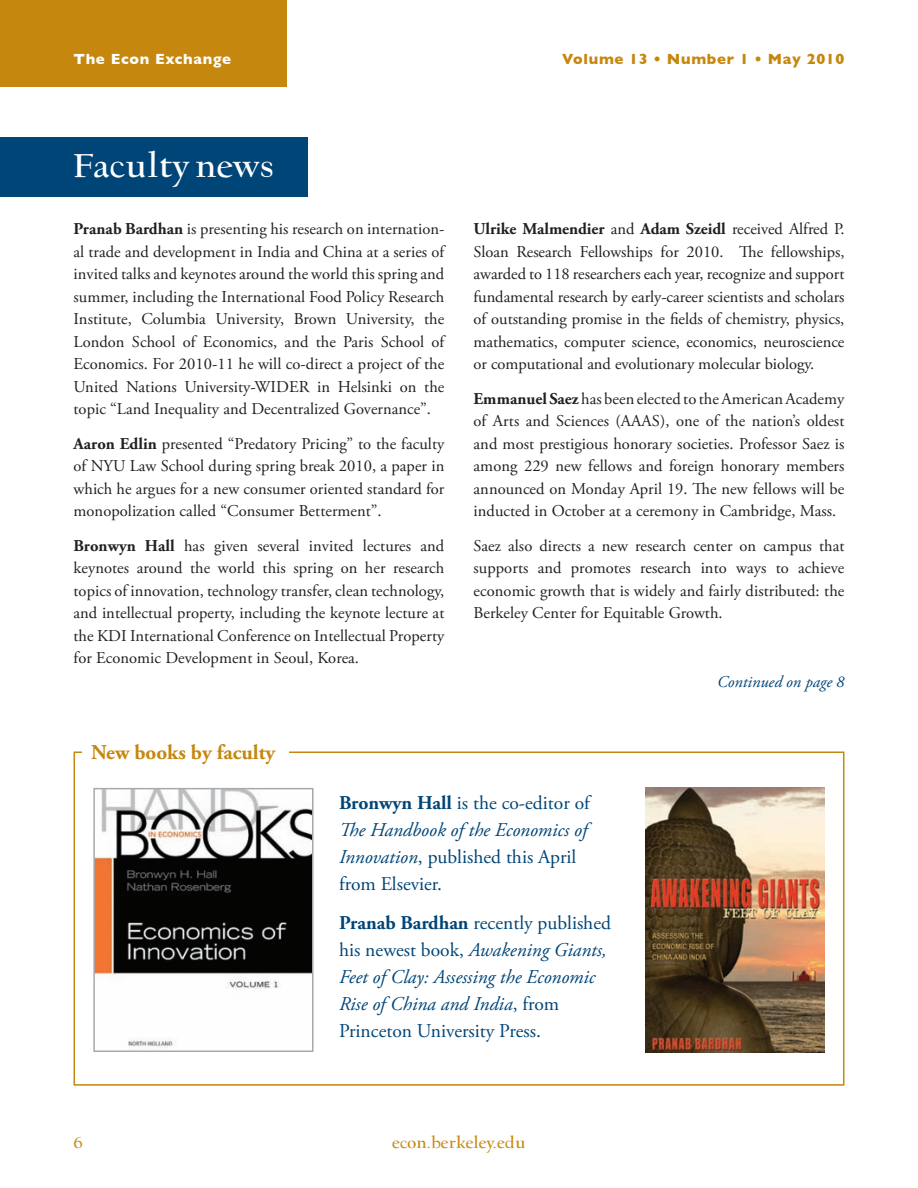
<style>
.page{position:relative;width:918px;height:1188px;background:#fff}
.page>*{position:absolute;margin:0;border:0;box-sizing:border-box;transform-origin:0 0}
.White_Heading{font:700 37.5px "UC Berkeley OS";color:#fff}
.Gold_Subheading{font:700 21px "Adobe Garamond Pro";color:#c6870e}
.Blue_Text_for_Box{font:italic 19.5px/27px "Adobe Garamond Pro";color:#004577}
.Blue_Text_for_Box-2{font:19.5px/27px "Adobe Garamond Pro";color:#004577}
.t1{font:700 18px "UC Berkeley OS";color:#c6870e}
.Body_Paragraph{font:16.5px/22.5px "Adobe Garamond Pro";letter-spacing:.005em;color:#231f20;text-align:justify}
.t2{font:italic 16.5px "Adobe Garamond Pro";color:#004577}
.t3{font:700 15px "Gill Sans";letter-spacing:.045em;color:#c6870e}
.t4{font:700 15px "Gill Sans";letter-spacing:.045em;color:#fff}
.s1{font-weight:700}
.s2{font-style:italic}
.s3{font-weight:700;font-style:normal}
.s4{font-style:normal}
</style>
<div class="page">
<div style="left:0;top:0;width:286px;height:87px;background:#c6870e"></div>
<div style="left:74px;top:752px;width:770px;height:334px;border:2px solid #c6870e"></div>
<div style="left:0;top:137px;width:308px;height:59px;background:#004577"></div>
<img style="left:96px;top:791px;width:215px;height:258px">
<div style="left:93px;top:788px;width:221px;height:264px;border:2px solid #a8a9ad"></div>
<div style="left:82px;top:707px;width:208px;height:66px;background:#fff"></div>
<img style="left:646px;top:788px;width:179px;height:264px">
<p class="t4" style="left:74px;top:50px;width:159px">The Econ Exchange</p>
<p class="t3" style="left:562px;top:50px;width:284px">Volume 13 • Number 1 • May 2010</p>
<p class="White_Heading" style="left:74px;top:147px;width:202px">Faculty news</p>
<p class="Body_Paragraph" style="left:74px;top:218px;width:372px"><span class="s1">Pranab Bardhan</span> is presenting his research on internation&shy;al trade and development in India and China at a series of invited talks and keynotes around the world this spring and summer, including the International Food Policy Research Institute, Columbia University, Brown University, the London School of Economics, and the Paris School of Economics. For 2010-11 he will co-direct a project of the United Nations University-WIDER in Helsinki on the topic “Land Inequality and Decentralized Governance”.</p>
<p class="Body_Paragraph" style="left:74px;top:433px;width:372px"><span class="s1">Aaron Edlin</span> presented “Predatory Pricing” to the faculty of NYU Law School during spring break 2010, a paper in which he argues for a new consumer oriented standard for monopolization called “Consumer Betterment”.</p>
<p class="Body_Paragraph" style="left:74px;top:535px;width:372px"><span class="s1">Bronwyn Hall</span> has given several invited lectures and keynotes around the world this spring on her research topics of innovation, technology transfer, clean technology, and intellectual property, including the keynote lecture at the KDI International Conference on Intellectual Property for Economic Development in Seoul, Korea.</p>
<p class="Gold_Subheading" style="left:91px;top:740px;width:186px">New books by faculty</p>
<p class="Body_Paragraph" style="left:474px;top:218px;width:372px"><span class="s1">Ulrike Malmendier</span> and <span class="s1">Adam Szeidl</span> received Alfred P.<br>Sloan Research Fellowships for 2010. The fellowships, awarded to 118 researchers each year, recognize and support fundamental research by early-career scientists and scholars of outstanding promise in the fields of chemistry, physics, mathematics, computer science, economics, neuroscience or computational and evolutionary molecular biology.</p>
<p class="Body_Paragraph" style="left:474px;top:388px;width:372px"><span class="s1">Emmanuel Saez</span> has been elected to the American Academy of Arts and Sciences (AAAS), one of the nation’s oldest and most prestigious honorary societies. Professor Saez is among 229 new fellows and foreign honorary members announced on Monday April 19. The new fellows will be inducted in October at a ceremony in Cambridge, Mass.</p>
<p class="Body_Paragraph" style="left:474px;top:535px;width:372px">Saez also directs a new research center on campus that supports and promotes research into ways to achieve economic growth that is widely and fairly distributed: the Berkeley Center for Equitable Growth.</p>
<p class="t2" style="left:717px;top:672px;width:129px">Continued on page 8</p>
<p class="t1" style="left:74px;top:1133px;width:11px">6</p>
<p class="Blue_Text_for_Box-2" style="left:339px;top:790px;width:252px"><span class="s1">Bronwyn Hall</span> is the co-editor of<br><span class="s2">The Handbook of the Economics of<br>Innovation</span>, published this April from Elsevier.</p>
<p class="Blue_Text_for_Box" style="left:339px;top:910px;width:273px"><span class="s3">Pranab Bardhan</span> <span class="s4">recently published his newest book,</span> Awakening Giants, Feet of Clay: Assessing the Economic Rise of China and India<span class="s4">, from Princeton University Press.</span></p>
<p class="t1" style="left:392px;top:1133px;width:135px">econ.berkeley.edu</p>
</div>
